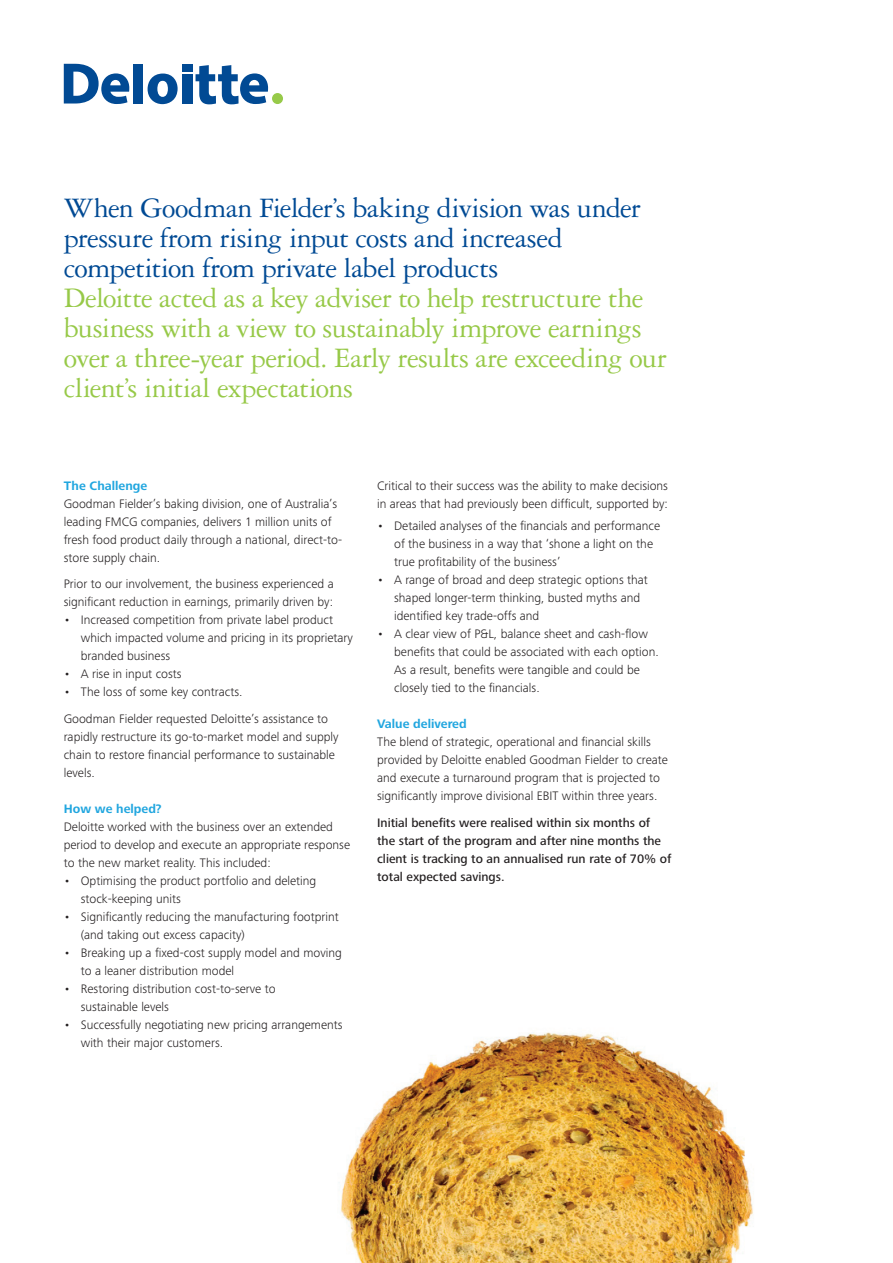
<style>
.page{position:relative;width:893px;height:1263px;background:#fff}
.page>*{position:absolute;margin:0;border:0;box-sizing:border-box;transform-origin:0 0}
.t1{font:30px/30px "Garamond 3 LT Std";letter-spacing:-.02em;color:#97c948}
.t2{font:30px/30px "Garamond 3 LT Std";letter-spacing:-.02em;color:#014a94}
.t3{font:300 12.75px/18px "Frutiger Next Pro";color:#231f20}
.t4{font:500 12.75px/18px "Frutiger Next Pro";color:#231f20}
.t5{font:700 12.75px "Frutiger Next Pro";color:#21a6df}
</style>
<div class="page">
<img style="left:341px;top:1032px;width:412px;height:231px">
<div style="left:272px;top:93px;width:11px;height:11px;background:#97ca49;border-radius:50%"></div>
<svg style="left:148px;top:74px;width:30px;height:30px"></svg>
<div style="left:133px;top:64px;width:10px;height:40px;background:#014a94"></div>
<div style="left:182px;top:74px;width:10px;height:30px;background:#014a94"></div>
<div style="left:182px;top:64px;width:10px;height:8px;background:#014a94"></div>
<svg style="left:64px;top:64px;width:65px;height:40px"></svg>
<svg style="left:196px;top:65px;width:72px;height:39px"></svg>
<h1 class="t2" style="left:64px;top:193px;width:579px">When Goodman Fielder’s baking division was under pressure from rising input costs and increased competition from private label products</h1>
<h1 class="t1" style="left:64px;top:283px;width:605px">Deloitte acted as a key adviser to help restructure the business with a view to sustainably improve earnings over a three-year period. Early results are exceeding our client’s initial expectations</h1>
<p class="t5" style="left:64px;top:478px;width:85px">The Challenge</p>
<p class="t3" style="left:64px;top:494px;width:280px">Goodman Fielder’s baking division, one of Australia’s leading FMCG companies, delivers 1 million units of fresh food product daily through a national, direct-to&shy;store supply chain.</p>
<p class="t3" style="left:64px;top:575px;width:272px">Prior to our involvement, the business experienced a significant reduction in earnings, primarily driven by:</p>
<p class="t3" style="left:81px;top:611px;width:274px;text-indent:-17px">• Increased competition from private label product which impacted volume and pricing in its proprietary branded business</p>
<p class="t3" style="left:64px;top:665px;width:119px">• A rise in input costs</p>
<p class="t3" style="left:64px;top:679px;width:266px;line-height:26.5px">• The loss of some key contracts.<br>Goodman Fielder requested Deloitte’s assistance to</p>
<p class="t3" style="left:64px;top:727px;width:276px">rapidly restructure its go-to-market model and supply chain to restore financial performance to sustainable levels.</p>
<p class="t5" style="left:64px;top:801px;width:99px">How we helped?</p>
<p class="t3" style="left:64px;top:817px;width:288px">Deloitte worked with the business over an extended period to develop and execute an appropriate response to the new market reality. This included:</p>
<p class="t3" style="left:81px;top:871px;width:237px;text-indent:-17px">• Optimising the product portfolio and deleting stock-keeping units</p>
<p class="t3" style="left:81px;top:907px;width:260px;text-indent:-17px">• Significantly reducing the manufacturing footprint (and taking out excess capacity)</p>
<p class="t3" style="left:81px;top:944px;width:263px;text-indent:-17px">• Breaking up a fixed-cost supply model and moving to a leaner distribution model</p>
<p class="t3" style="left:81px;top:980px;width:196px;text-indent:-17px">• Restoring distribution cost-to-serve to sustainable levels</p>
<p class="t3" style="left:81px;top:1016px;width:263px;text-indent:-17px">• Successfully negotiating new pricing arrangements with their major customers.</p>
<p class="t3" style="left:377px;top:477px;width:292px">Critical to their success was the ability to make decisions in areas that had previously been difficult, supported by:</p>
<p class="t3" style="left:394px;top:517px;width:267px;text-indent:-17px">• Detailed analyses of the financials and performance of the business in a way that ‘shone a light on the true profitability of the business’</p>
<p class="t3" style="left:394px;top:571px;width:255px;text-indent:-17px">• A range of broad and deep strategic options that shaped longer-term thinking, busted myths and identified key trade-offs and</p>
<p class="t3" style="left:394px;top:625px;width:266px;text-indent:-17px">• A clear view of P&amp;L, balance sheet and cash-flow benefits that could be associated with each option.<br>As a result, benefits were tangible and could be closely tied to the financials.</p>
<p class="t5" style="left:377px;top:717px;width:91px">Value delivered</p>
<p class="t3" style="left:377px;top:733px;width:292px">The blend of strategic, operational and financial skills provided by Deloitte enabled Goodman Fielder to create and execute a turnaround program that is projected to significantly improve divisional EBIT within three years.</p>
<p class="t4" style="left:377px;top:813px;width:296px">Initial benefits were realised within six months of<br>the start of the program and after nine months the client is tracking to an annualised run rate of 70% of total expected savings.</p>
</div>
